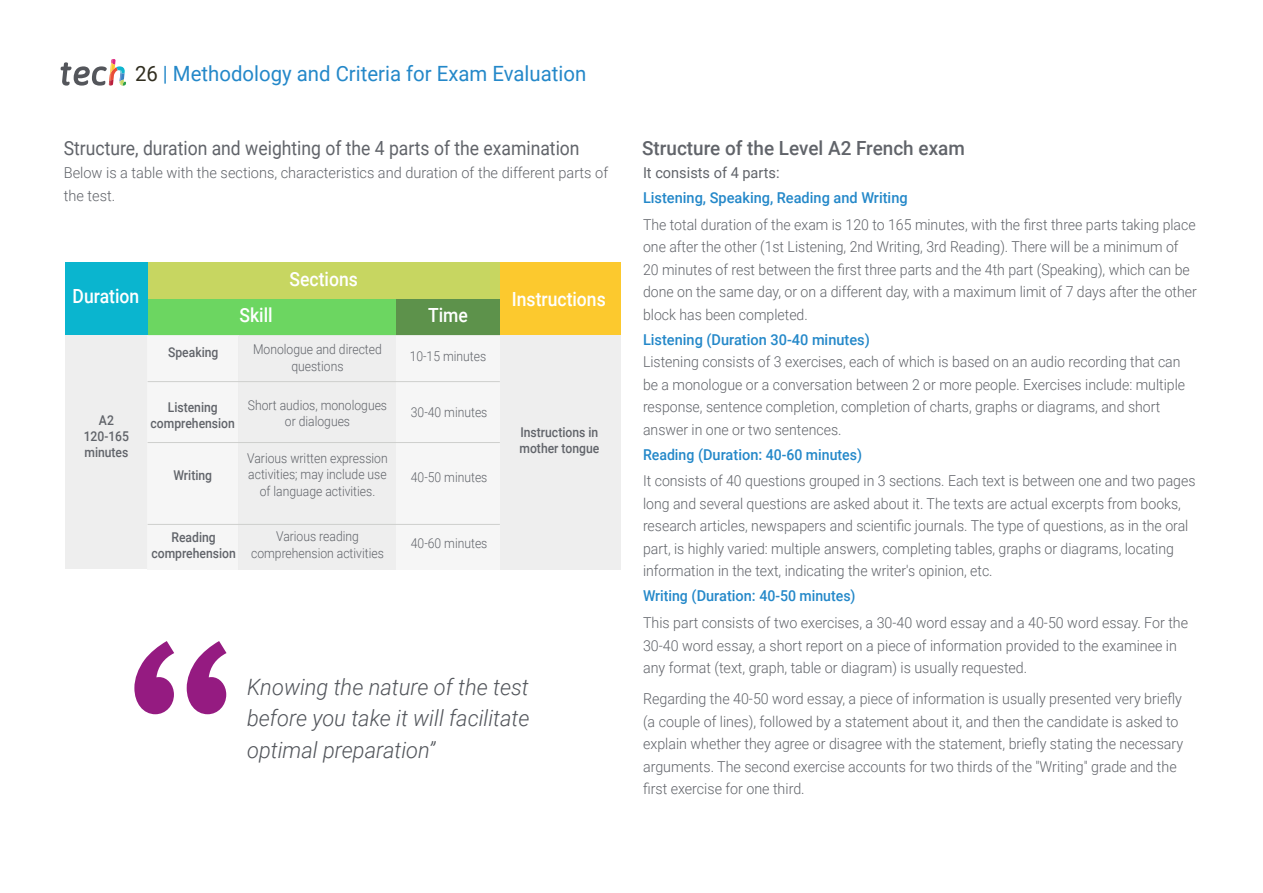
<style>
.page{position:relative;width:1263px;height:893px;background:#fff}
.page>*{position:absolute;margin:0;border:0;box-sizing:border-box;transform-origin:0 0}
.t1{font:italic 300 22.5px/31.5px "Roboto";color:#52555b;text-align:justify}
.t2{font:21px "Roboto";color:#2488c9}
.t3{font:19.5px "Roboto";color:#61646a;scale:.9 1}
.t4{font:500 19.5px "Roboto";color:#fff;scale:.9 1}
.t5{font:500 19.5px "Roboto";color:#61646a}
.t6{font:300 15px/22.5px "Roboto";color:#61646a;scale:.94 1}
.t7{font:300 15px/22.5px "Roboto";color:#61646a;scale:.95 1}
.t8{font:300 15px/22.5px "Roboto";color:#61646a}
.t9{font:500 15px "Roboto";color:#2488c9}
.t10{font:500 15px "Roboto";color:#2488c9;scale:.94 1}
.t11{font:15px "Roboto";color:#61646a}
.t12{font:300 13.5px/16.2px "Roboto";color:#61646a;text-align:center;scale:.9 1}
.t13{font:500 13.5px/16.2px "Roboto";color:#61646a;text-align:center;scale:.9 1}
.s1{color:#312e20}
</style>
<div class="page">
<svg style="left:61px;top:59px;width:65px;height:27px"></svg>
<div style="left:148px;top:263px;width:352px;height:36px;background:#c7d661"></div>
<div style="left:148px;top:299px;width:248px;height:36px;background:#6cd661"></div>
<div style="left:396px;top:299px;width:104px;height:36px;background:#5d924b"></div>
<div style="left:65px;top:263px;width:83px;height:72px;background:#0ab5cf"></div>
<div style="left:500px;top:263px;width:120px;height:72px;background:#fcc92e"></div>
<div style="left:65px;top:335px;width:83px;height:233px;background:#ededed"></div>
<div style="left:396px;top:335px;width:104px;height:234px;background:#f6f6f6"></div>
<div style="left:148px;top:335px;width:91px;height:234px;background:#f6f6f6"></div>
<div style="left:239px;top:335px;width:157px;height:234px;background:#ededed"></div>
<div style="left:500px;top:335px;width:120px;height:234px;background:#ededed"></div>
<hr style="left:148px;top:381px;width:352px;height:1px;background:#cecfcd">
<hr style="left:148px;top:442px;width:352px;height:1px;background:#cecfcd">
<hr style="left:148px;top:524px;width:352px;height:1px;background:#cecfcd">
<svg style="left:134px;top:641px;width:93px;height:73px"></svg>
<h2 class="t2" style="left:135px;top:59px;width:453px"><span class="s1">26</span> | Methodology and Criteria for Exam Evaluation</h2>
<h3 class="t3" style="left:64px;top:134px;width:575px">Structure, duration and weighting of the 4 parts of the examination</h3>
<p class="t8" style="left:64px;top:161px;width:546px">Below is a table with the sections, characteristics and duration of the different parts of the test.</p>
<h3 class="t4" style="left:290px;top:265px;width:77px">Sections</h3>
<h3 class="t4" style="left:73px;top:282px;width:76px">Duration</h3>
<h3 class="t4" style="left:512px;top:286px;width:106px">Instructions</h3>
<h3 class="t4" style="left:240px;top:302px;width:38px">Skill</h3>
<h3 class="t4" style="left:428px;top:302px;width:46px">Time</h3>
<p class="t13" style="left:84px;top:411px;width:52px">A2<br>120-165 minutes</p>
<p class="t12" style="left:253px;top:341px;width:145px">Monologue and directed questions</p>
<p class="t12" style="left:248px;top:396px;width:156px">Short audios, monologues or dialogues</p>
<p class="t13" style="left:168px;top:344px;width:57px">Speaking</p>
<p class="t12" style="left:410px;top:348px;width:87px">10-15 minutes</p>
<p class="t13" style="left:151px;top:398px;width:95px">Listening comprehension</p>
<p class="t12" style="left:411px;top:404px;width:87px">30-40 minutes</p>
<p class="t13" style="left:173px;top:467px;width:45px">Writing</p>
<p class="t12" style="left:411px;top:469px;width:87px">40-50 minutes</p>
<p class="t12" style="left:247px;top:450px;width:158px">Various written expression activities; may include use of language activities.</p>
<p class="t12" style="left:251px;top:528px;width:149px">Various reading comprehension activities</p>
<p class="t13" style="left:151px;top:528px;width:95px">Reading comprehension</p>
<p class="t12" style="left:411px;top:535px;width:87px">40-60 minutes</p>
<p class="t13" style="left:519px;top:423px;width:90px;text-align:left">Instructions in mother tongue</p>
<h1 class="t1" style="left:247px;top:670px;width:284px">Knowing the nature of the test before you take it will facilitate optimal preparation”</h1>
<h3 class="t5" style="left:642px;top:134px;width:324px">Structure of the Level A2 French exam</h3>
<p class="t11" style="left:643px;top:162px;width:138px">It consists of 4 parts:</p>
<p class="t9" style="left:643px;top:187px;width:266px">Listening, Speaking, Reading and Writing</p>
<p class="t6" style="left:643px;top:212px;width:591px">The total duration of the exam is 120 to 165 minutes, with the first three parts taking place one after the other (1st Listening, 2nd Writing, 3rd Reading). There will be a minimum of 20 minutes of rest between the first three parts and the 4th part (Speaking), which can be done on the same day, or on a different day, with a maximum limit of 7 days after the other block has been completed.</p>
<p class="t9" style="left:643px;top:329px;width:228px">Listening (Duration 30-40 minutes)</p>
<p class="t6" style="left:643px;top:350px;width:578px">Listening consists of 3 exercises, each of which is based on an audio recording that can be a monologue or a conversation between 2 or more people. Exercises include: multiple response, sentence completion, completion of charts, graphs or diagrams, and short answer in one or two sentences.</p>
<p class="t10" style="left:643px;top:444px;width:234px">Reading (Duration: 40-60 minutes)</p>
<p class="t6" style="left:643px;top:469px;width:589px">It consists of 40 questions grouped in 3 sections. Each text is between one and two pages long and several questions are asked about it. The texts are actual excerpts from books, research articles, newspapers and scientific journals. The type of questions, as in the oral part, is highly varied: multiple answers, completing tables, graphs or diagrams, locating information in the text, indicating the writer's opinion, etc.</p>
<p class="t10" style="left:643px;top:585px;width:228px">Writing (Duration: 40-50 minutes)</p>
<p class="t7" style="left:643px;top:611px;width:575px">This part consists of two exercises, a 30-40 word essay and a 40-50 word essay. For the<br>30-40 word essay, a short report on a piece of information provided to the examinee in any format (text, graph, table or diagram) is usually requested.</p>
<p class="t7" style="left:643px;top:687px;width:570px">Regarding the 40-50 word essay, a piece of information is usually presented very briefly (a couple of lines), followed by a statement about it, and then the candidate is asked to explain whether they agree or disagree with the statement, briefly stating the necessary arguments. The second exercise accounts for two thirds of the "Writing" grade and the first exercise for one third.</p>
</div>
